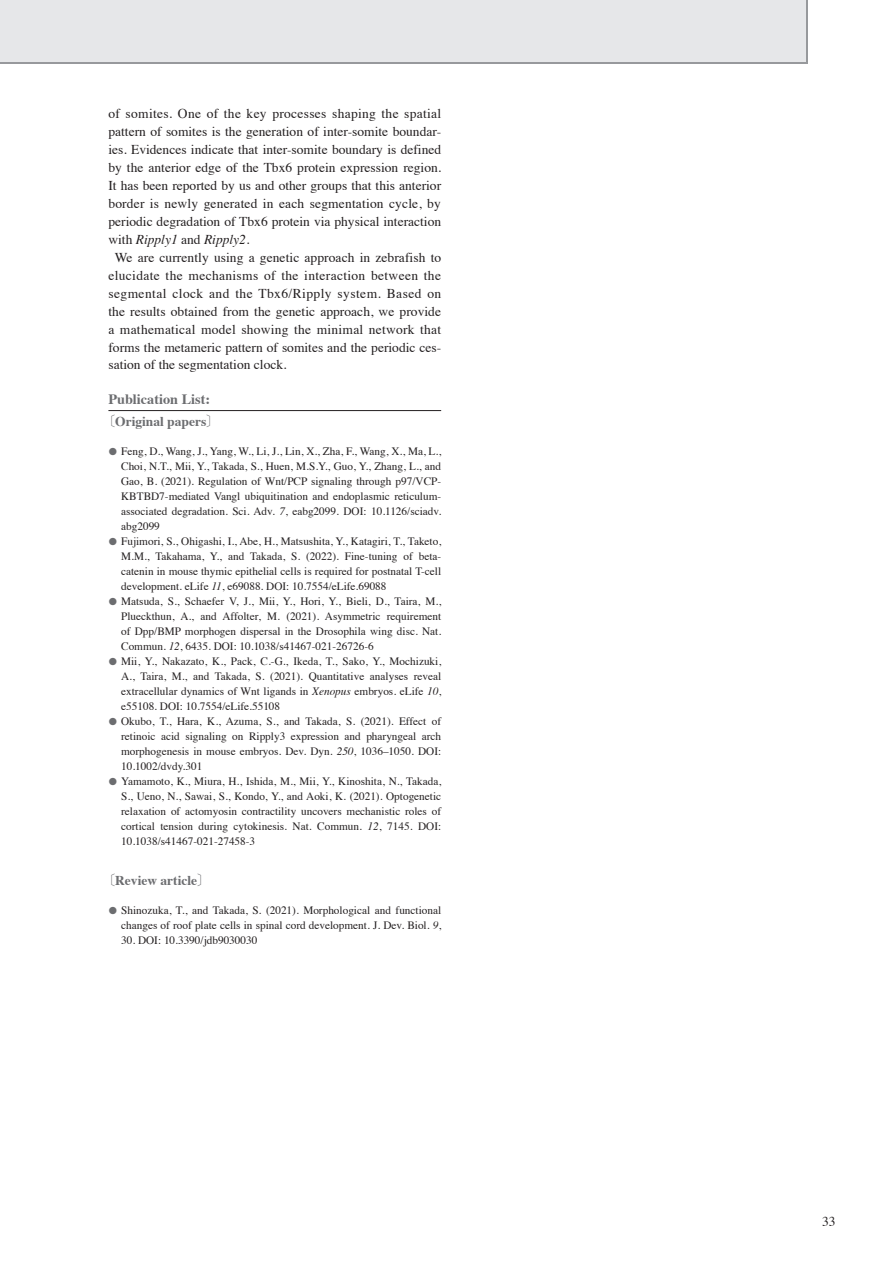
<style>
.page{position:relative;width:893px;height:1263px;background:#fff}
.page>*{position:absolute;margin:0;border:0;box-sizing:border-box;transform-origin:0 0}
.t1{font:700 14.25px "Times";color:#6c6d70}
.t2{font:13.5px "Times";color:#231f20}
.t3{font:13.5px "Times";letter-spacing:.02em;color:#231f20}
.t4{font:13.5px "Times";letter-spacing:.025em;color:#231f20}
.t5{font:13.5px "Times";letter-spacing:.03em;color:#231f20}
.t6{font:700 13.5px "Times";color:#6c6d70}
.t7{font:italic 13.5px "Times";color:#231f20}
.t8{font:11.25px/15px "Times";color:#231f20;text-align:justify}
.s1{font-style:normal}
.s2{font-family:"Koz Min Pr 6 N";font-weight:400}
.s3{font-size:25.8px;color:#6c6d70}
.s4{font-style:italic}
</style>
<div class="page">
<div style="left:0;top:0;width:808px;height:64px;background:#e6e7e9"></div>
<hr style="left:806px;top:0;width:2px;height:64px;background:#97999c">
<hr style="left:108px;top:410px;width:333px;height:1px;background:#231f20">
<hr style="left:0;top:62px;width:808px;height:2px;background:#97999c">
<p class="t3" style="left:108px;top:101px;width:334px">of somites. One of the key processes shaping the spatial</p>
<p class="t2" style="left:108px;top:119px;width:334px">pattern of somites is the generation of inter-somite boundar-</p>
<p class="t2" style="left:108px;top:137px;width:334px">ies. Evidences indicate that inter-somite boundary is defined</p>
<p class="t2" style="left:108px;top:155px;width:334px">by the anterior edge of the Tbx6 protein expression region.</p>
<p class="t2" style="left:108px;top:173px;width:334px">It has been reported by us and other groups that this anterior</p>
<p class="t2" style="left:108px;top:191px;width:334px">border is newly generated in each segmentation cycle, by</p>
<p class="t2" style="left:108px;top:209px;width:334px">periodic degradation of Tbx6 protein via physical interaction</p>
<p class="t7" style="left:108px;top:227px;width:142px"><span class="s1">with</span> Ripply1 <span class="s1">and</span> Ripply2<span class="s1">.</span></p>
<p class="t2" style="left:115px;top:244px;width:328px">We are currently using a genetic approach in zebrafish to</p>
<p class="t4" style="left:108px;top:262px;width:334px">elucidate the mechanisms of the interaction between the</p>
<p class="t5" style="left:108px;top:280px;width:334px">segmental clock and the Tbx6/Ripply system. Based on</p>
<p class="t2" style="left:108px;top:298px;width:334px">the results obtained from the genetic approach, we provide</p>
<p class="t3" style="left:108px;top:316px;width:334px">a mathematical model showing the minimal network that</p>
<p class="t2" style="left:108px;top:334px;width:334px">forms the metameric pattern of somites and the periodic ces-</p>
<p class="t2" style="left:108px;top:352px;width:180px">sation of the segmentation clock.</p>
<p class="t1" style="left:108px;top:386px;width:103px">Publication List:</p>
<p class="t6" style="left:102px;top:408px;width:120px"><span class="s2">〔</span>Original papers<span class="s2">〕</span></p>
<p class="t8" style="left:121px;top:443px;width:322px;text-indent:-13px"><span class="s3">•</span> Feng, D., Wang, J., Yang, W., Li, J., Lin, X., Zha, F., Wang, X., Ma, L., Choi, N.T., Mii, Y., Takada, S., Huen, M.S.Y., Guo, Y., Zhang, L., and Gao, B. (2021). Regulation of Wnt/PCP signaling through p97/VCP-KBTBD7-mediated Vangl ubiquitination and endoplasmic reticulum&shy;associated degradation. Sci. Adv. <span class="s4">7</span>, eabg2099. DOI: 10.1126/sciadv. abg2099</p>
<p class="t8" style="left:121px;top:533px;width:321px;text-indent:-13px"><span class="s3">•</span> Fujimori, S., Ohigashi, I., Abe, H., Matsushita, Y., Katagiri, T., Taketo, M.M., Takahama, Y., and Takada, S. (2022). Fine-tuning of beta&shy;catenin in mouse thymic epithelial cells is required for postnatal T-cell development. eLife <span class="s4">11</span>, e69088. DOI: 10.7554/eLife.69088</p>
<p class="t8" style="left:121px;top:593px;width:322px;text-indent:-13px"><span class="s3">•</span> Matsuda, S., Schaefer V, J., Mii, Y., Hori, Y., Bieli, D., Taira, M., Plueckthun, A., and Affolter, M. (2021). Asymmetric requirement of Dpp/BMP morphogen dispersal in the Drosophila wing disc. Nat.<br>Commun. <span class="s4">12</span>, 6435. DOI: 10.1038/s41467-021-26726-6</p>
<p class="t8" style="left:121px;top:653px;width:322px;text-indent:-13px"><span class="s3">•</span> Mii, Y., Nakazato, K., Pack, C.-G., Ikeda, T., Sako, Y., Mochizuki, A., Taira, M., and Takada, S. (2021). Quantitative analyses reveal extracellular dynamics of Wnt ligands in <span class="s4">Xenopus</span> embryos. eLife <span class="s4">10</span>, e55108. DOI: 10.7554/eLife.55108</p>
<p class="t8" style="left:121px;top:713px;width:322px;text-indent:-13px"><span class="s3">•</span> Okubo, T., Hara, K., Azuma, S., and Takada, S. (2021). Effect of retinoic acid signaling on Ripply3 expression and pharyngeal arch morphogenesis in mouse embryos. Dev. Dyn. <span class="s4">250</span>, 1036–1050. DOI:<br>10.1002/dvdy.301</p>
<p class="t8" style="left:121px;top:773px;width:322px;text-indent:-13px"><span class="s3">•</span> Yamamoto, K., Miura, H., Ishida, M., Mii, Y., Kinoshita, N., Takada, S., Ueno, N., Sawai, S., Kondo, Y., and Aoki, K. (2021). Optogenetic relaxation of actomyosin contractility uncovers mechanistic roles of cortical tension during cytokinesis. Nat. Commun. <span class="s4">12</span>, 7145. DOI:<br>10.1038/s41467-021-27458-3</p>
<p class="t6" style="left:102px;top:867px;width:111px"><span class="s2">〔</span>Review article<span class="s2">〕</span></p>
<p class="t8" style="left:108px;top:902px;width:334px;text-align:right"><span class="s3">•</span> Shinozuka, T., and Takada, S. (2021). Morphological and functional changes of roof plate cells in spinal cord development. J. Dev. Biol. <span class="s4">9</span>,</p>
<p class="t8" style="left:121px;top:932px;width:138px">30. DOI: 10.3390/jdb9030030</p>
<p class="t2" style="left:822px;top:1209px;width:15px">33</p>
</div>
